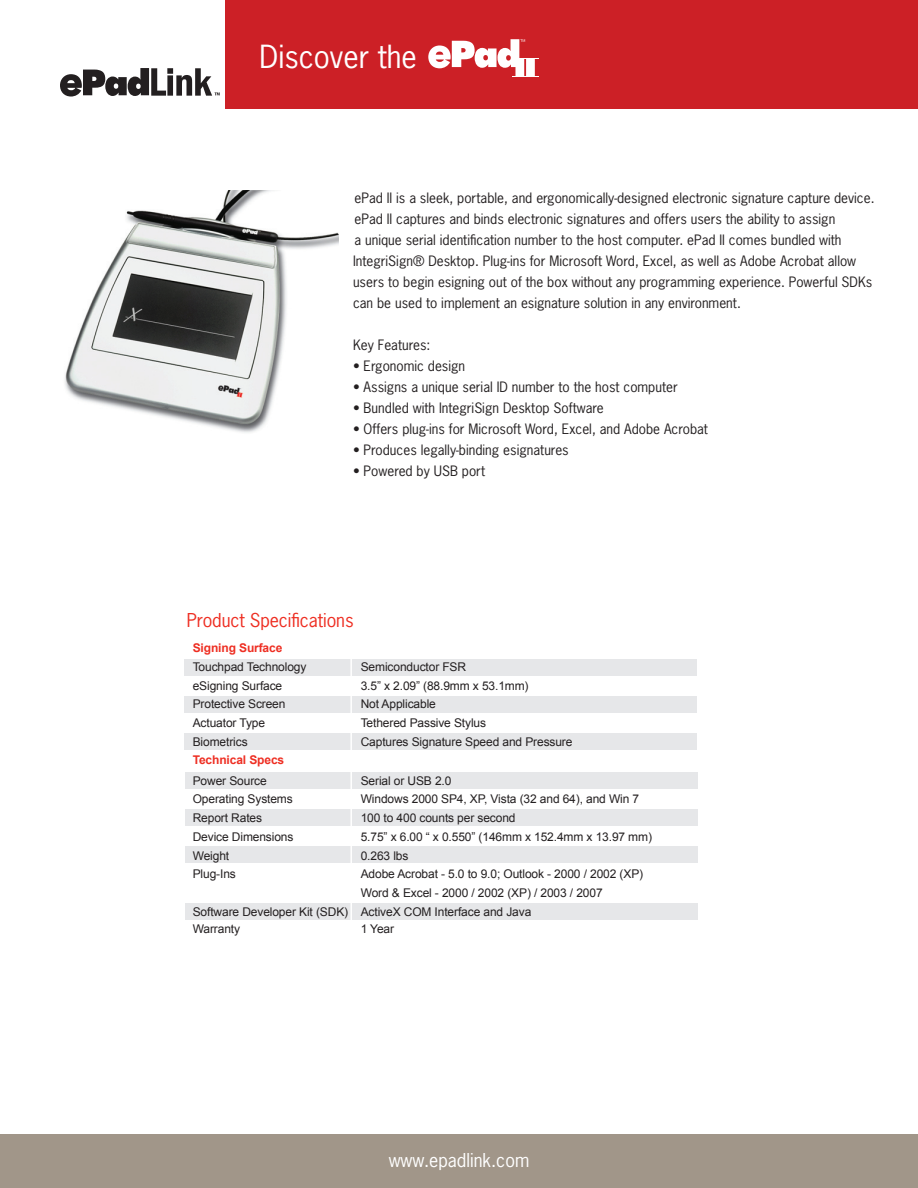
<style>
.page{position:relative;width:918px;height:1188px;background:#fff}
.page>*{position:absolute;margin:0;border:0;box-sizing:border-box;transform-origin:0 0}
.t1{font:30px "News Gothic Std";color:#fff}
.t2{font:18px "News Gothic Std";letter-spacing:-.005em;color:#ee2e22}
.t3{font:18px "News Gothic Std";color:#fff}
.t4{font:13.5px/21px "News Gothic Std";color:#231f20}
.t5{font:12px "Arial";letter-spacing:-.01em;color:#231f20}
.t6{font:700 12px "Arial";letter-spacing:-.01em;color:#ee2e22}
</style>
<div class="page">
<div style="left:0;top:1135px;width:918px;height:53px;background:#a19689"></div>
<div style="left:225px;top:0;width:693px;height:108px;background:#cc2026"></div>
<svg style="left:428px;top:39px;width:110px;height:38px"></svg>
<div style="left:184px;top:659px;width:513px;height:17px;background:#e6e7e9"></div>
<div style="left:185px;top:772px;width:513px;height:17px;background:#e6e7e9"></div>
<div style="left:185px;top:903px;width:513px;height:17px;background:#e6e7e9"></div>
<div style="left:184px;top:696px;width:513px;height:17px;background:#e6e7e9"></div>
<div style="left:185px;top:809px;width:513px;height:17px;background:#e6e7e9"></div>
<div style="left:185px;top:846px;width:513px;height:17px;background:#e6e7e9"></div>
<div style="left:184px;top:733px;width:513px;height:17px;background:#e6e7e9"></div>
<hr style="left:350px;top:641px;width:2px;height:280px;background:#fff">
<img style="left:64px;top:190px;width:275px;height:243px">
<svg style="left:60px;top:68px;width:160px;height:29px"></svg>
<h1 class="t1" style="left:260px;top:38px;width:159px">Discover the</h1>
<p class="t4" style="left:353px;top:187px;width:523px">ePad II is a sleek, portable, and ergonomically-designed electronic signature capture device. ePad II captures and binds electronic signatures and offers users the ability to assign<br>a unique serial identification number to the host computer. ePad II comes bundled with IntegriSign® Desktop. Plug-ins for Microsoft Word, Excel, as well as Adobe Acrobat allow users to begin esigning out of the box without any programming experience. Powerful SDKs can be used to implement an esignature solution in any environment.</p>
<p class="t4" style="left:353px;top:334px;width:79px">Key Features:</p>
<p class="t4" style="left:353px;top:355px;width:114px">• Ergonomic design</p>
<p class="t4" style="left:353px;top:376px;width:326px">• Assigns a unique serial ID number to the host computer</p>
<p class="t4" style="left:353px;top:397px;width:252px">• Bundled with IntegriSign Desktop Software</p>
<p class="t4" style="left:353px;top:418px;width:356px">• Offers plug-ins for Microsoft Word, Excel, and Adobe Acrobat</p>
<p class="t4" style="left:353px;top:439px;width:217px">• Produces legally-binding esignatures</p>
<p class="t4" style="left:353px;top:460px;width:134px">• Powered by USB port</p>
<h2 class="t2" style="left:187px;top:609px;width:168px">Product Specifications</h2>
<p class="t6" style="left:193px;top:640px;width:91px">Signing Surface</p>
<p class="t5" style="left:193px;top:659px;width:115px">Touchpad Technology</p>
<p class="t5" style="left:361px;top:659px;width:107px">Semiconductor FSR</p>
<p class="t5" style="left:193px;top:677px;width:91px">eSigning Surface</p>
<p class="t5" style="left:361px;top:677px;width:169px">3.5” x 2.09” (88.9mm x 53.1mm)</p>
<p class="t5" style="left:193px;top:696px;width:94px">Protective Screen</p>
<p class="t5" style="left:361px;top:696px;width:77px">Not Applicable</p>
<p class="t5" style="left:193px;top:715px;width:74px">Actuator Type</p>
<p class="t5" style="left:361px;top:715px;width:127px">Tethered Passive Stylus</p>
<p class="t5" style="left:193px;top:734px;width:56px">Biometrics</p>
<p class="t5" style="left:361px;top:734px;width:213px">Captures Signature Speed and Pressure</p>
<p class="t6" style="left:193px;top:752px;width:93px">Technical Specs</p>
<p class="t5" style="left:193px;top:773px;width:76px">Power Source</p>
<p class="t5" style="left:361px;top:773px;width:92px">Serial or USB 2.0</p>
<p class="t5" style="left:193px;top:791px;width:102px">Operating Systems</p>
<p class="t5" style="left:361px;top:791px;width:280px">Windows 2000 SP4, XP, Vista (32 and 64), and Win 7</p>
<p class="t5" style="left:193px;top:810px;width:71px">Report Rates</p>
<p class="t5" style="left:361px;top:810px;width:156px">100 to 400 counts per second</p>
<p class="t5" style="left:193px;top:829px;width:102px">Device Dimensions</p>
<p class="t5" style="left:361px;top:829px;width:293px">5.75” x 6.00 “ x 0.550” (146mm x 152.4mm x 13.97 mm)</p>
<p class="t5" style="left:193px;top:848px;width:38px">Weight</p>
<p class="t5" style="left:361px;top:848px;width:49px">0.263 lbs</p>
<p class="t5" style="left:193px;top:866px;width:45px">Plug-Ins</p>
<p class="t5" style="left:361px;top:866px;width:284px">Adobe Acrobat - 5.0 to 9.0; Outlook - 2000 / 2002 (XP)</p>
<p class="t5" style="left:361px;top:885px;width:243px">Word &amp; Excel - 2000 / 2002 (XP) / 2003 / 2007</p>
<p class="t5" style="left:193px;top:904px;width:340px">Software Developer Kit (SDK) ActiveX COM Interface and Java</p>
<p class="t5" style="left:193px;top:921px;width:49px">Warranty</p>
<p class="t5" style="left:361px;top:921px;width:35px">1 Year</p>
<h2 class="t3" style="left:389px;top:1149px;width:142px">www.epadlink.com</h2>
</div>
